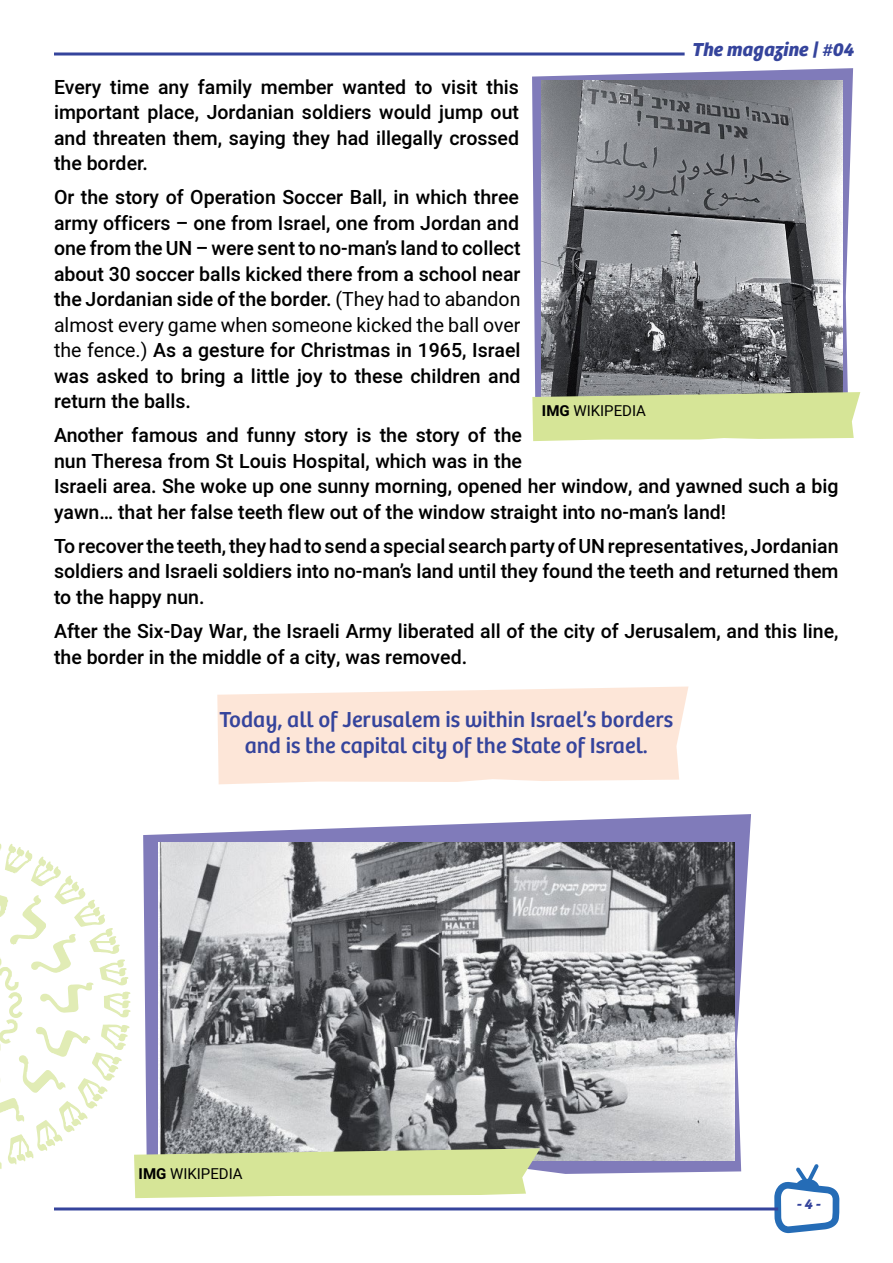
<style>
.page{position:relative;width:893px;height:1263px;background:#fff}
.page>*{position:absolute;margin:0;border:0;box-sizing:border-box;transform-origin:0 0}
.t1{font:22.5px/25.5px "Bree";color:#35449c;text-align:center}
.t2{font:500 19.5px/25.5px "Heebo";color:#000}
.t3{font:italic 700 19.5px "Bree";color:#35449c}
.t4{font:15px "Heebo";color:#000}
.t5{font:italic 700 15px "Bree";color:#35449c}
.s1{font-weight:400}
.s2{font-weight:700}
</style>
<div class="page">
<hr style="left:54px;top:53px;width:631px;height:3px;background:#35449c">
<svg style="left:774px;top:1164px;width:65px;height:69px"></svg>
<hr style="left:54px;top:1207px;width:724px;height:3px;background:#35449c">
<svg style="left:143px;top:814px;width:608px;height:360px;fill:#807bba"></svg>
<svg style="left:217px;top:686px;width:471px;height:98px;background:#fde8db"></svg>
<svg style="left:532px;top:68px;width:321px;height:324px;fill:#807bba"></svg>
<img style="left:542px;top:81px;width:301px;height:311px">
<svg style="left:532px;top:392px;width:328px;height:49px;background:#d3e09b"></svg>
<img style="left:158px;top:842px;width:576px;height:318px">
<svg style="left:134px;top:1148px;width:406px;height:50px;background:#d2df9d"></svg>
<img style="left:0;top:843px;width:61px;height:44px">
<img style="left:0;top:1024px;width:130px;height:57px">
<p class="t3" style="left:692px;top:34px;width:164px">The magazine | #04</p>
<p class="t2" style="left:198px;top:74px;width:55px">family</p>
<p class="t2" style="left:261px;top:74px;width:74px">member</p>
<p class="t2" style="left:342px;top:74px;width:65px">wanted</p>
<p class="t2" style="left:487px;top:74px;width:34px">this</p>
<p class="t2" style="left:110px;top:74px;width:40px">time</p>
<p class="t2" style="left:441px;top:74px;width:38px">visit</p>
<p class="t2" style="left:54px;top:74px;width:467px">Every<br>important place, Jordanian soldiers would jump out and threaten them, saying they had illegally crossed the border.</p>
<p class="t2" style="left:54px;top:185px;width:468px;text-align:justify">Or the story of Operation Soccer Ball in, which three army officers – one from Israel, one from Jordan and one from the UN – were sent to no-mans’ land to collect about 30 soccer balls kicked there from a school near the Jordanian side of the border <span class="s1">(</span>. <span class="s1">They had to abandon almost every game when someone kicked the ball over the fence.)</span> As a gesture for Christmas in 1965, Israel was asked to bring a little joy to these children and return the balls.</p>
<p class="t2" style="left:54px;top:423px;width:786px">Another famous and funny story is the story of the<br>nun Theresa from St Louis Hospital, which was in the<br>Israeli area. She woke up one sunny morning, opened her window, and yawned such a big yawn… that her false teeth flew out of the window straight into no-mans’ land!</p>
<p class="t2" style="left:54px;top:533px;width:786px;text-align:justify">Torecovertheteeth,theyhadtosendaspecialsearchpartyofUNrepresentatives,Jordanian soldiers and Israeli soldiers into no-mans’ land until they found the teeth and returned them to the happy nun.</p>
<p class="t2" style="left:54px;top:618px;width:786px">After the Six-Day War, the Israeli Army liberated all of the city of Jerusalem, and this line, the border in the middle of a city, was removed.</p>
<p class="t2" style="left:415px;top:74px;width:19px">to</p>
<p class="t2" style="left:158px;top:74px;width:32px">any</p>
<p class="t4" style="left:542px;top:400px;width:106px"><span class="s2">IMG</span> WIKIPEDIA</p>
<p class="t1" style="left:219px;top:705px;width:455px">Today, all of Jerusalem is within Israels’ borders and is the capital city of the State of Israel.</p>
<p class="t4" style="left:139px;top:1163px;width:106px"><span class="s2">IMG</span> WIKIPEDIA</p>
<p class="t5" style="left:797px;top:1192px;width:25px">-4-</p>
</div>
